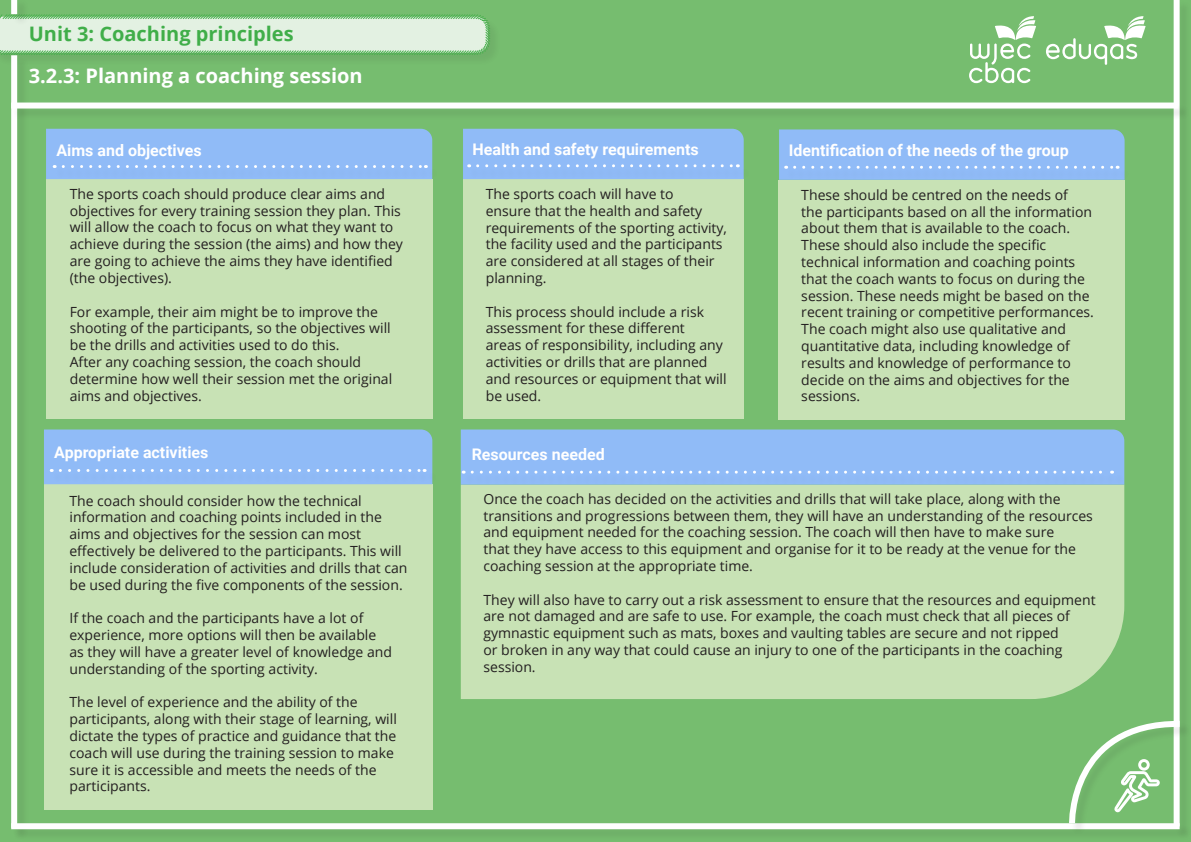
<style>
.page{position:relative;width:1191px;height:842px;background:#76bd6f}
.page>*{position:absolute;margin:0;border:0;box-sizing:border-box;transform-origin:0 0}
.t1{font:700 20px "Open Sans";color:#fff}
.t2{font:700 20px "Open Sans";color:#40ae49}
.Subtitle_Roboto{font:700 16px "Roboto";color:#fff}
.t3{font:14px/16.8px "Open Sans";color:#231f20}
</style>
<div class="page">
<div style="left:0;top:16px;width:502px;height:51px;background:#73b86c"></div>
<svg style="left:0;top:14px;width:490px;height:42px;background:#c9e4c8"></svg>
<div style="left:1175px;top:0;width:16px;height:839px;background:#231f20;opacity:.1"></div>
<div style="left:1173px;top:0;width:6px;height:826px;background:#fff"></div>
<div style="left:13px;top:57px;width:17px;height:783px;background:#231f20;opacity:.1"></div>
<div style="left:11px;top:55px;width:6px;height:773px;background:#fff"></div>
<div style="left:13px;top:0;width:17px;height:27px;background:#231f20;opacity:.1"></div>
<div style="left:11px;top:0;width:6px;height:14px;background:#fff"></div>
<div style="left:13px;top:825px;width:1178px;height:17px;background:#231f20;opacity:.1"></div>
<div style="left:11px;top:823px;width:1168px;height:6px;background:#fff"></div>
<div style="left:1071px;top:722px;width:120px;height:113px;background:#231f20;opacity:.1"></div>
<svg style="left:1066px;top:718px;width:119px;height:111px"></svg>
<div style="left:13px;top:104px;width:1177px;height:17px;background:#72b56b"></div>
<div style="left:11px;top:103px;width:1167px;height:6px;background:#fff"></div>
<svg style="left:969px;top:16px;width:67px;height:67px"></svg>
<svg style="left:1046px;top:16px;width:99px;height:49px"></svg>
<div style="left:46px;top:179px;width:386px;height:240px;background:#c8e2b5"></div>
<div style="left:463px;top:179px;width:281px;height:240px;background:#c8e2b5"></div>
<div style="left:778px;top:180px;width:346px;height:240px;background:#c8e2b5"></div>
<div style="left:44px;top:484px;width:388px;height:325px;background:#c8e2b5"></div>
<div style="left:461px;top:485px;width:663px;height:214px;background:#c8e2b5"></div>
<div style="left:55px;top:167px;width:384px;height:13px;background:#231f20;opacity:.1"></div>
<div style="left:46px;top:129px;width:386px;height:50px;background:#90bbf7"></div>
<div style="left:469px;top:166px;width:282px;height:13px;background:#231f20;opacity:.1"></div>
<div style="left:463px;top:129px;width:280px;height:50px;background:#90bbf7"></div>
<div style="left:786px;top:168px;width:344px;height:13px;background:#231f20;opacity:.1"></div>
<div style="left:779px;top:129px;width:345px;height:51px;background:#90bbf7"></div>
<div style="left:44px;top:429px;width:388px;height:55px;background:#90bbf7"></div>
<div style="left:463px;top:472px;width:662px;height:14px;background:#c8e2b5"></div>
<div style="left:461px;top:429px;width:663px;height:56px;background:#90bbf7"></div>
<h1 class="t2" style="left:29px;top:19px;width:266px">Unit 3: Coaching principles</h1>
<h1 class="t1" style="left:29px;top:61px;width:335px">3.2.3: Planning a coaching session</h1>
<p class="Subtitle_Roboto" style="left:56px;top:139px;width:147px">Aims and objectives</p>
<p class="Subtitle_Roboto" style="left:472px;top:138px;width:228px">Health and safety requirements</p>
<p class="Subtitle_Roboto" style="left:788px;top:140px;width:281px">Identification of the needs of the group</p>
<p class="t3" style="left:70px;top:185px;width:335px">The sports coach should produce clear aims and objectives for every training session they plan. This will allow the coach to focus on what they want to achieve during the session (the aims) and how they are going to achieve the aims they have identified (the objectives).</p>
<p class="t3" style="left:70px;top:303px;width:322px">For example, their aim might be to improve the shooting of the participants, so the objectives will be the drills and activities used to do this.</p>
<p class="t3" style="left:70px;top:353px;width:324px">After any coaching session, the coach should determine how well their session met the original aims and objectives.</p>
<p class="t3" style="left:486px;top:185px;width:243px">The sports coach will have to<br>ensure that the health and safety requirements of the sporting activity, the facility used and the participants are considered at all stages of their planning.</p>
<p class="t3" style="left:486px;top:303px;width:242px">This process should include a risk assessment for these different<br>areas of responsibility, including any activities or drills that are planned and resources or equipment that will be used.</p>
<p class="Subtitle_Roboto" style="left:54px;top:441px;width:156px">Appropriate activities</p>
<p class="Subtitle_Roboto" style="left:472px;top:444px;width:134px">Resources needed</p>
<p class="t3" style="left:801px;top:186px;width:294px">These should be centred on the needs of<br>the participants based on all the information about them that is available to the coach.<br>These should also include the specific technical information and coaching points that the coach wants to focus on during the session. These needs might be based on the recent training or competitive performances.<br>The coach might also use qualitative and quantitative data, including knowledge of results and knowledge of performance to decide on the aims and objectives for the sessions.</p>
<p class="t3" style="left:69px;top:492px;width:339px">The coach should consider how the technical information and coaching points included in the aims and objectives for the session can most effectively be delivered to the participants. This will include consideration of activities and drills that can be used during the five components of the session.</p>
<p class="t3" style="left:69px;top:609px;width:324px">If the coach and the participants have a lot of experience, more options will then be available as they will have a greater level of knowledge and understanding of the sporting activity.</p>
<p class="t3" style="left:69px;top:693px;width:329px">The level of experience and the ability of the participants, along with their stage of learning, will dictate the types of practice and guidance that the coach will use during the training session to make sure it is accessible and meets the needs of the participants.</p>
<p class="t3" style="left:483px;top:490px;width:611px">Once the coach has decided on the activities and drills that will take place, along with the transitions and progressions between them, they will have an understanding of the resources and equipment needed for the coaching session. The coach will then have to make sure<br>that they have access to this equipment and organise for it to be ready at the venue for the coaching session at the appropriate time.</p>
<p class="t3" style="left:483px;top:591px;width:613px">They will also have to carry out a risk assessment to ensure that the resources and equipment are not damaged and are safe to use. For example, the coach must check that all pieces of gymnastic equipment such as mats, boxes and vaulting tables are secure and not ripped<br>or broken in any way that could cause an injury to one of the participants in the coaching session.</p>
</div>
